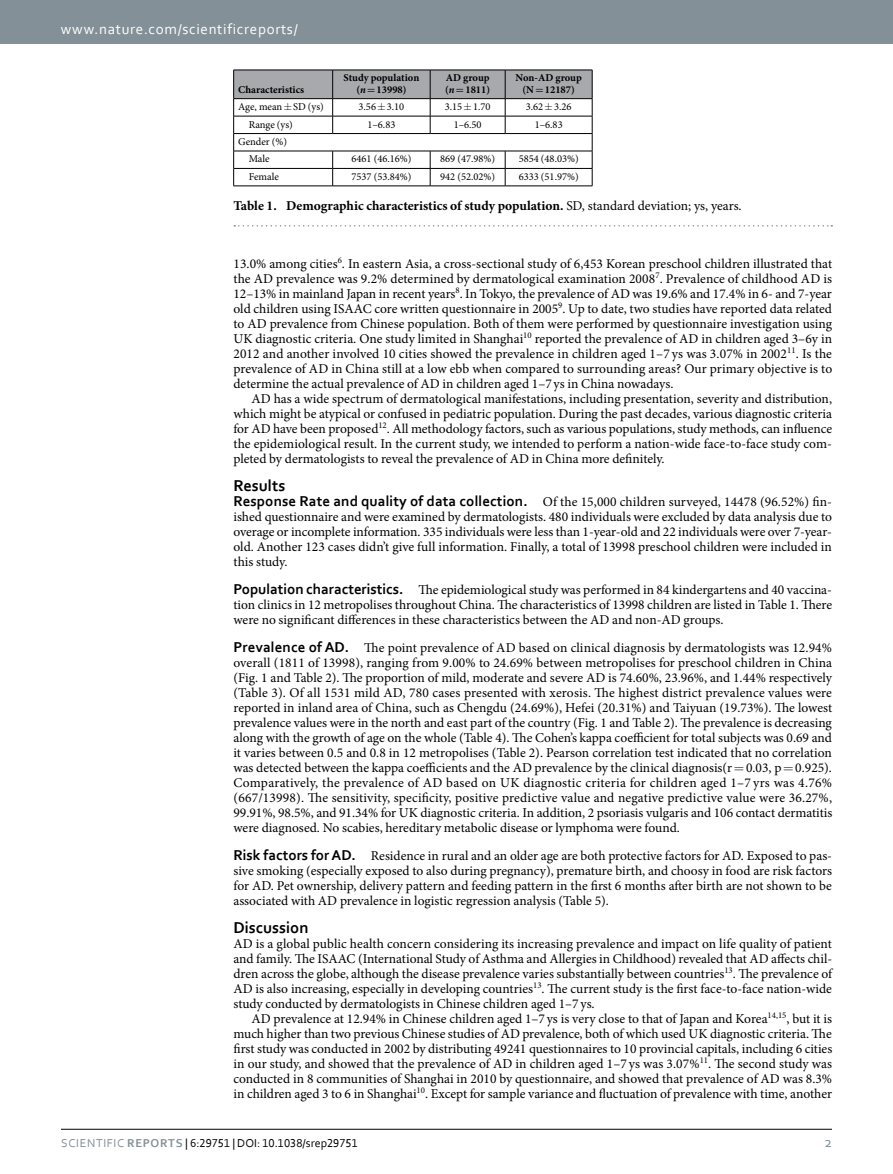
<style>
.page{position:relative;width:893px;height:1174px;background:#fff}
.page>*{position:absolute;margin:0;border:0;box-sizing:border-box;transform-origin:0 0}
.t1{font:700 16.5px "Corbel";color:#000}
.t2{font:15px "Corbel";letter-spacing:.045em;color:#fff}
.t3{font:15px "Corbel";color:#839097}
.t4{font:13.5px/15px "Minion Pro";color:#000;text-align:justify}
.t5{font:700 13.5px "Minion Pro";color:#000}
.t6{font:12px "Corbel";color:#000}
.t7{font:10.5px/17.4px "Minion Pro";color:#000}
.t8{font:700 10.5px/11.2px "Minion Pro";color:#000;text-align:center}
.s1{font-style:italic}
.s2{font-weight:400}
.s3{font-family:"Corbel";font-weight:700;font-size:15px}
.s4{color:#839097}
.s5{font-weight:700;color:#839097}
</style>
<div class="page">
<div style="left:0;top:0;width:893px;height:43px;background:#839097"></div>
<hr style="left:61px;top:1129px;width:771px;height:1px;background:#000">
<svg style="left:234px;top:225px;width:598px;height:1px"></svg>
<hr style="left:233px;top:186px;width:100px;height:1px;background:#000">
<hr style="left:333px;top:186px;width:97px;height:1px;background:#000">
<hr style="left:430px;top:186px;width:75px;height:1px;background:#000">
<hr style="left:505px;top:186px;width:87px;height:1px;background:#000">
<svg style="left:233px;top:70px;width:360px;height:116px"></svg>
<p class="t2" style="left:61px;top:19px;width:238px">www.nature.com/scientificreports/</p>
<p class="t8" style="left:238px;top:84px;width:67px">Characteristics</p>
<p class="t8" style="left:344px;top:72px;width:77px">Study population (<span class="s1">n</span> 13998)</p>
<p class="t8" style="left:445px;top:72px;width:46px;text-align:left">AD group (<span class="s1">n</span> 1811)</p>
<p class="t8" style="left:516px;top:72px;width:68px">Non-AD group (N 12187)</p>
<p class="t7" style="left:238px;top:98px;width:87px">Age, mean SD (ys)</p>
<p class="t7" style="left:358px;top:98px;width:47px">3.56 3.10</p>
<p class="t7" style="left:445px;top:98px;width:47px">3.15 1.70</p>
<p class="t7" style="left:526px;top:98px;width:47px">3.62 3.26</p>
<p class="t7" style="left:249px;top:116px;width:46px">Range (ys)</p>
<p class="t7" style="left:367px;top:116px;width:30px">1–6.83</p>
<p class="t7" style="left:454px;top:116px;width:30px">1–6.50</p>
<p class="t7" style="left:535px;top:116px;width:30px">1–6.83</p>
<p class="t7" style="left:249px;top:133px;width:40px;text-indent:-10px">Gender (%)<br>Male</p>
<p class="t7" style="left:351px;top:150px;width:62px">6461 (46.16%)</p>
<p class="t7" style="left:440px;top:150px;width:57px">869 (47.98%)</p>
<p class="t7" style="left:519px;top:150px;width:62px">5854 (48.03%)</p>
<p class="t7" style="left:249px;top:168px;width:32px">Female</p>
<p class="t7" style="left:351px;top:168px;width:62px">7537 (53.84%)</p>
<p class="t7" style="left:440px;top:168px;width:57px">942 (52.02%)</p>
<p class="t7" style="left:519px;top:168px;width:62px">6333 (51.97%)</p>
<p class="t5" style="left:233px;top:196px;width:510px">Table 1. Demographic characteristics of study population. <span class="s2">SD, standard deviation; ys, years.</span></p>
<p class="t4" style="left:233px;top:256px;width:600px">13.0% among cities<sup>6</sup>. In eastern Asia, a cross-sectional study of 6,453 Korean preschool children illustrated that the AD prevalence was 9.2% determined by dermatological examination 2008<sup>7</sup>. Prevalence of childhood AD is 12–13% in mainland Japan in recent years<sup>8</sup>. In Tokyo, the prevalence of AD was 19.6% and 17.4% in 6- and 7-year old children using ISAAC core written questionnaire in 2005<sup>9</sup>. Up to date, two studies have reported data related to AD prevalence from Chinese population. Both of them were performed by questionnaire investigation using UK diagnostic criteria. One study limited in Shanghai<sup>10</sup> reported the prevalence of AD in children aged 3–6y in 2012 and another involved 10 cities showed the prevalence in children aged 1–7 ys was 3.07% in 2002<sup>11</sup>. Is the prevalence of AD in China still at a low ebb when compared to surrounding areas? Our primary objective is to determine the actual prevalence of AD in children aged 1–7 ys in China nowadays.</p>
<p class="t4" style="left:233px;top:391px;width:600px;text-indent:18px">AD has a wide spectrum of dermatological manifestations, including presentation, severity and distribution, which might be atypical or confused in pediatric population. During the past decades, various diagnostic criteria for AD have been proposed<sup>12</sup>. All methodology factors, such as various populations, study methods, can influence the epidemiological result. In the current study, we intended to perform a nation-wide face-to-face study com&shy;pleted by dermatologists to reveal the prevalence of AD in China more definitely.</p>
<p class="t1" style="left:233px;top:475px;width:53px">Results</p>
<p class="t4" style="left:233px;top:494px;width:600px"><span class="s3">Response Rate and quality of data collection.</span> Of the 15,000 children surveyed, 14478 (96.52%) fin&shy;ished questionnaire and were examined by dermatologists. 480 individuals were excluded by data analysis due to overage or incomplete information. 335 individuals were less than 1-year-old and 22 individuals were over 7-year&shy;old. Another 123 cases didn’t give full information. Finally, a total of 13998 preschool children were included in this study.</p>
<p class="t4" style="left:233px;top:582px;width:600px"><span class="s3">Population characteristics.</span> The epidemiological study was performed in 84 kindergartens and 40 vaccina&shy;tion clinics in 12 metropolises throughout China. The characteristics of 13998 children are listed in Table 1. There were no significant differences in these characteristics between the AD and non-AD groups.</p>
<p class="t4" style="left:233px;top:640px;width:600px"><span class="s3">Prevalence of AD.</span> The point prevalence of AD based on clinical diagnosis by dermatologists was 12.94% overall (1811 of 13998), ranging from 9.00% to 24.69% between metropolises for preschool children in China (Fig. 1 and Table 2). The proportion of mild, moderate and severe AD is 74.60%, 23.96%, and 1.44% respectively (Table 3). Of all 1531 mild AD, 780 cases presented with xerosis. The highest district prevalence values were reported in inland area of China, such as Chengdu (24.69%), Hefei (20.31%) and Taiyuan (19.73%). The lowest prevalence values were in the north and east part of the country (Fig. 1 and Table 2). The prevalence is decreasing along with the growth of age on the whole (Table 4). The Cohen’s kappa coefficient for total subjects was 0.69 and it varies between 0.5 and 0.8 in 12 metropolises (Table 2). Pearson correlation test indicated that no correlation was detected between the kappa coefficients and the AD prevalence by the clinical diagnosis(r 0.03, p 0.925).<br>Comparatively, the prevalence of AD based on UK diagnostic criteria for children aged 1–7 yrs was 4.76% (667/13998). The sensitivity, specificity, positive predictive value and negative predictive value were 36.27%, 99.91%, 98.5%, and 91.34% for UK diagnostic criteria. In addition, 2 psoriasis vulgaris and 106 contact dermatitis were diagnosed. No scabies, hereditary metabolic disease or lymphoma were found.</p>
<p class="t4" style="left:233px;top:848px;width:600px"><span class="s3">Risk factors for AD.</span> Residence in rural and an older age are both protective factors for AD. Exposed to pas&shy;sive smoking (especially exposed to also during pregnancy), premature birth, and choosy in food are risk factors for AD. Pet ownership, delivery pattern and feeding pattern in the first 6 months after birth are not shown to be associated with AD prevalence in logistic regression analysis (Table 5).</p>
<p class="t1" style="left:233px;top:917px;width:77px">Discussion</p>
<p class="t4" style="left:233px;top:936px;width:600px">AD is a global public health concern considering its increasing prevalence and impact on life quality of patient and family. The ISAAC (International Study of Asthma and Allergies in Childhood) revealed that AD affects chil&shy;dren across the globe, although the disease prevalence varies substantially between countries<sup>13</sup>. The prevalence of AD is also increasing, especially in developing countries<sup>13</sup>. The current study is the first face-to-face nation-wide study conducted by dermatologists in Chinese children aged 1–7 ys.</p>
<p class="t4" style="left:233px;top:1011px;width:600px;text-indent:18px">AD prevalence at 12.94% in Chinese children aged 1–7 ys is very close to that of Japan and Korea<sup>14,15</sup>, but it is much higher than two previous Chinese studies of AD prevalence, both of which used UK diagnostic criteria. The first study was conducted in 2002 by distributing 49241 questionnaires to 10 provincial capitals, including 6 cities in our study, and showed that the prevalence of AD in children aged 1–7 ys was 3.07%<sup>11</sup>. The second study was conducted in 8 communities of Shanghai in 2010 by questionnaire, and showed that prevalence of AD was 8.3% in children aged 3 to 6 in Shanghai<sup>10</sup>. Except for sample variance and fluctuation of prevalence with time, another</p>
<p class="t6" style="left:61px;top:1135px;width:298px"><span class="s4">Scientific</span> <span class="s5">Reports</span> | 6:29751 | DOI: 10.1038/srep29751</p>
<p class="t3" style="left:824px;top:1132px;width:9px">2</p>
</div>
